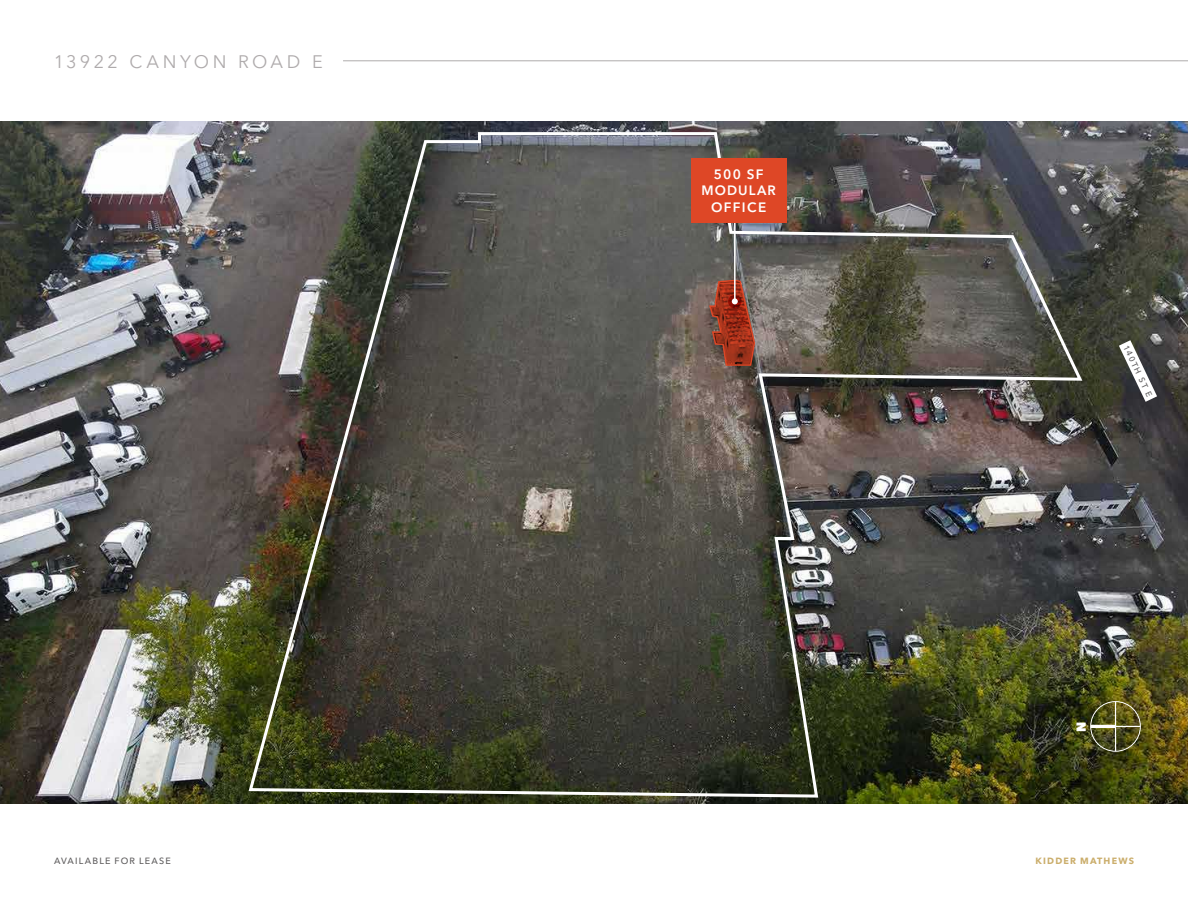
<style>
.page{position:relative;width:1188px;height:918px;background:#fff}
.page>*{position:absolute;margin:0;border:0;box-sizing:border-box;transform-origin:0 0}
.t1{font:18px "Avenir Next LT Pro";letter-spacing:.19em;color:#afabac}
.Subject_Property_Lab{font:600 13.5px/16.5px "Avenir Next LT Pro";letter-spacing:.095em;color:#fff;text-align:center}
.t2{font:800 12.9px "Avenir Next LT Pro";color:#fff}
.t3{font:500 9px "Avenir Next LT Pro";letter-spacing:.13em;color:#5f5d5e}
.t4{font:700 9px "Avenir Next LT Pro";letter-spacing:.13em;color:#cbae6c}
.Street_Names_-_Ash_2{font:500 8.25px "Avenir Next LT Pro";color:#5f5d5e}
</style>
<div class="page">
<img style="left:0;top:122px;width:1188px;height:681px">
<img style="left:247px;top:131px;width:838px;height:669px">
<svg style="left:1119px;top:340px;width:38px;height:62px"></svg>
<div style="left:1090px;top:701px;width:51px;height:51px;border:1px solid #fff;border-radius:50%"></div>
<hr style="left:1091px;top:725px;width:25px;height:3px;background:#fff">
<hr style="left:1115px;top:702px;width:1px;height:49px;background:#fff">
<svg style="left:1116px;top:726px;width:24px;height:1px"></svg>
<hr style="left:734px;top:176px;width:2px;height:125px;background:#fff">
<svg style="left:708px;top:279px;width:48px;height:88px;background:#924535"></svg>
<div style="left:691px;top:158px;width:96px;height:65px;background:#de4726"></div>
<hr style="left:343px;top:60px;width:845px;height:1px;background:#afabac">
<h1 class="t1" style="left:54px;top:51px;width:271px">13922 CANYON ROAD E</h1>
<p class="Subject_Property_Lab" style="left:702px;top:166px;width:76px">500 SF<br>MODULAR<br>OFFICE</p>
<p class="Street_Names_-_Ash_2" style="left:1130px;top:344px;width:57px;rotate:65deg">140TH ST E</p>
<p class="t2" style="left:1073px;top:732px;width:12px;rotate:-90deg">N</p>
<p class="t3" style="left:54px;top:855px;width:118px">AVAILABLE FOR LEASE</p>
<p class="t4" style="left:1036px;top:855px;width:100px">KIDDER MATHEWS</p>
</div>
